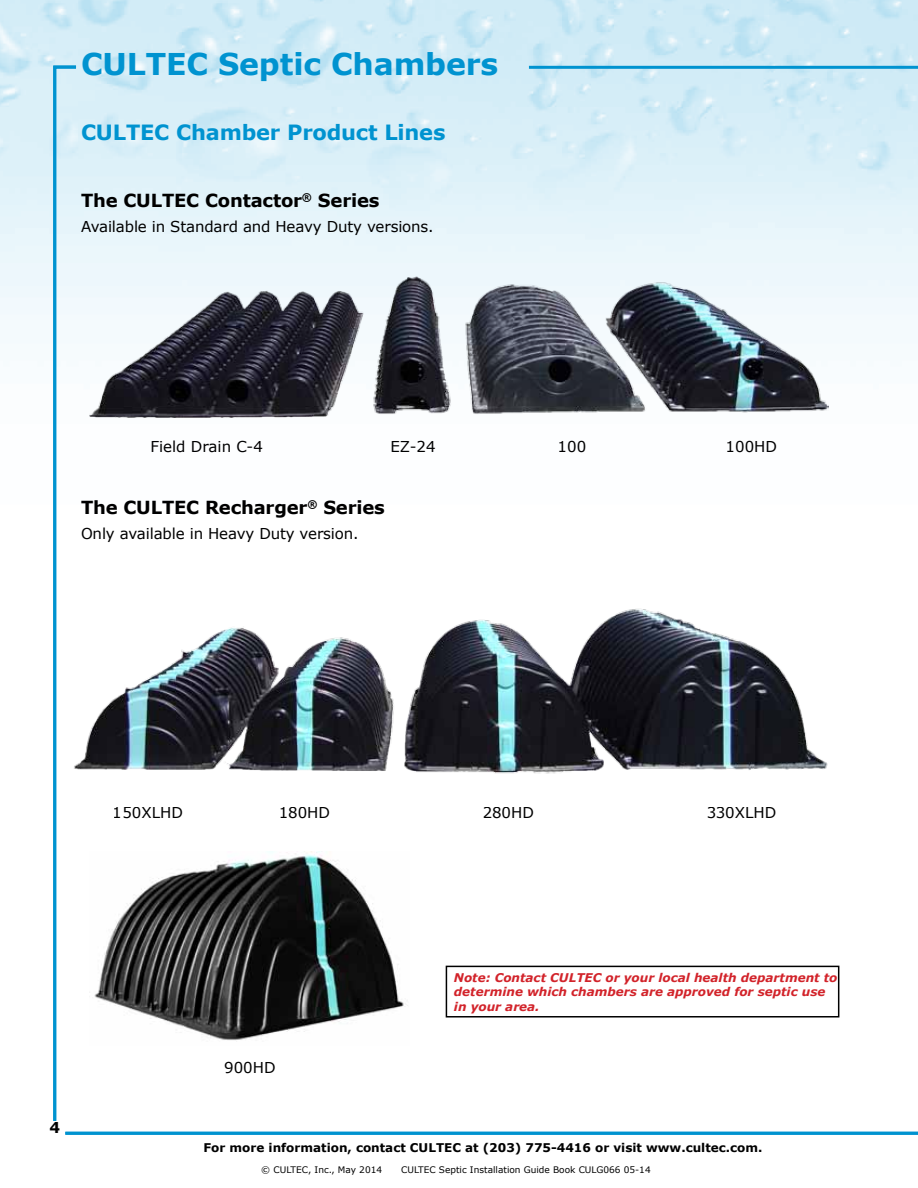
<style>
.page{position:relative;width:918px;height:1188px;background:#fff}
.page>*{position:absolute;margin:0;border:0;box-sizing:border-box;transform-origin:0 0}
.t1{font:700 30px "Verdana";letter-spacing:-.005em;color:#0093d0}
.t2{font:700 21px "Verdana";letter-spacing:-.01em;color:#0093d0}
.t3{font:700 18px "Verdana";letter-spacing:-.01em;color:#000}
.t4{font:15px "Verdana";letter-spacing:-.01em;color:#000}
.t5{font:700 15px "Verdana";color:#000}
.t6{font:italic 700 12px/14.4px "Verdana";color:#d2232a}
.t7{font:700 12px "Verdana";color:#000}
.t8{font:9px "Verdana";color:#000}
</style>
<div class="page">
<hr style="left:65px;top:1132px;width:853px;height:3px;background:#0093d0">
<svg style="left:52px;top:64px;width:27px;height:1057px"></svg>
<div style="left:446px;top:966px;width:393px;height:52px;border:2px solid #000"></div>
<hr style="left:529px;top:66px;width:389px;height:3px;background:#0093d0">
<img style="left:55px;top:590px;width:773px;height:207px">
<img style="left:90px;top:276px;width:738px;height:142px">
<img style="left:90px;top:851px;width:319px;height:191px">
<h1 class="t1" style="left:81px;top:43px;width:419px">CULTEC Septic Chambers</h1>
<h2 class="t2" style="left:81px;top:117px;width:366px">CULTEC Chamber Product Lines</h2>
<p class="t3" style="left:81px;top:188px;width:300px">The CULTEC Contactor<sup>®</sup> Series</p>
<p class="t4" style="left:81px;top:216px;width:354px">Available in Standard and Heavy Duty versions.</p>
<p class="t4" style="left:150px;top:437px;width:114px">Field Drain C-4</p>
<p class="t4" style="left:390px;top:437px;width:47px">EZ-24</p>
<p class="t4" style="left:558px;top:437px;width:30px">100</p>
<p class="t4" style="left:726px;top:437px;width:53px">100HD</p>
<p class="t3" style="left:81px;top:495px;width:305px">The CULTEC Recharger<sup>®</sup> Series</p>
<p class="t4" style="left:81px;top:523px;width:279px">Only available in Heavy Duty version.</p>
<p class="t4" style="left:113px;top:802px;width:72px">150XLHD</p>
<p class="t4" style="left:279px;top:802px;width:53px">180HD</p>
<p class="t4" style="left:483px;top:802px;width:53px">280HD</p>
<p class="t4" style="left:706px;top:802px;width:72px">330XLHD</p>
<p class="t5" style="left:49px;top:1117px;width:12px">4</p>
<p class="t4" style="left:224px;top:1057px;width:53px">900HD</p>
<p class="t6" style="left:454px;top:970px;width:385px">Note: Contact CULTEC or your local health department to determine which chambers are approved for septic use in your area.</p>
<p class="t7" style="left:203px;top:1140px;width:561px">For more information, contact CULTEC at (203) 775-4416 or visit www.cultec.com.</p>
<p class="t8" style="left:261px;top:1163px;width:122px">© CULTEC, Inc., May 2014</p>
<p class="t8" style="left:401px;top:1163px;width:251px">CULTEC Septic Installation Guide Book CULG066 05-14</p>
</div>
